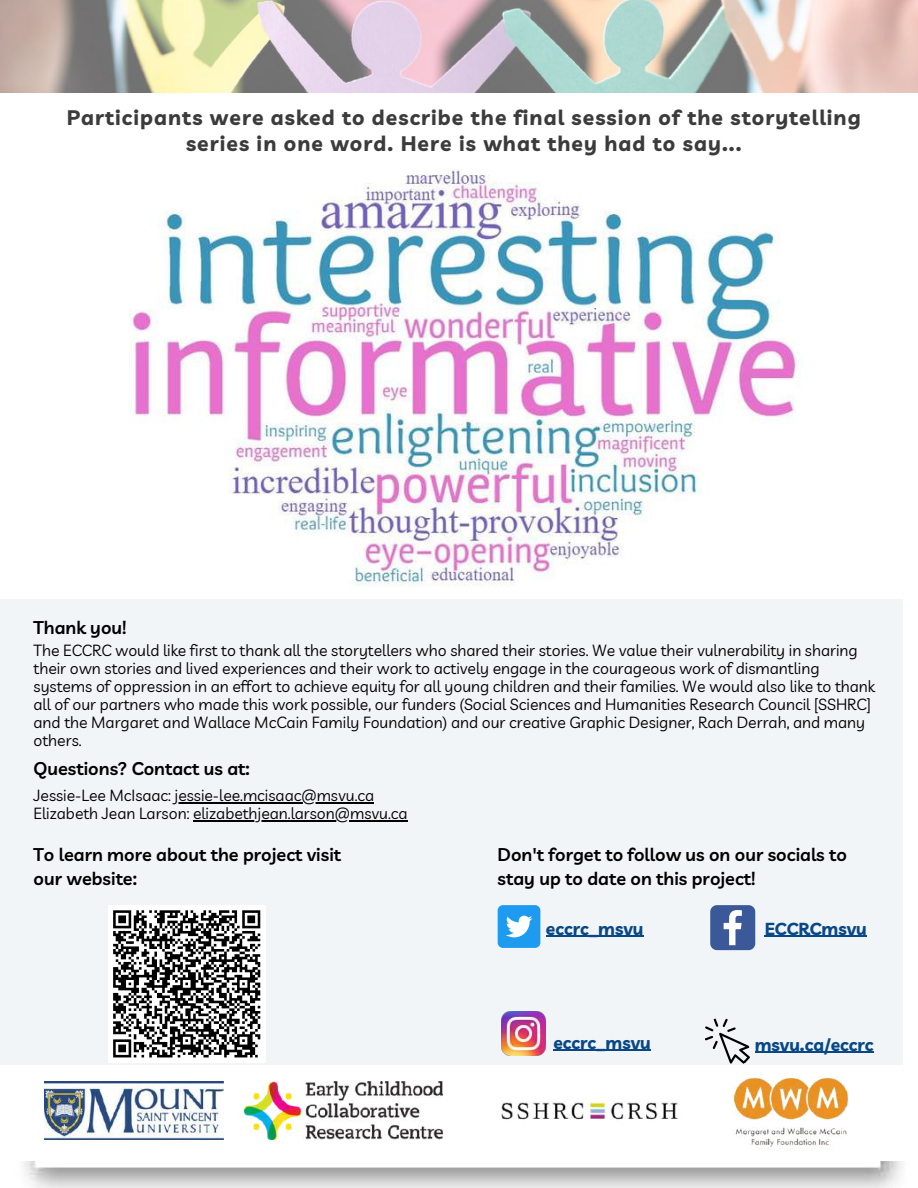
<style>
.page{position:relative;width:918px;height:1188px;background:#fff}
.page>*{position:absolute;margin:0;border:0;box-sizing:border-box;transform-origin:0 0}
.t1{font:700 21px/25.8px "Livvic";letter-spacing:.05em;color:#3b3b3b;text-align:center}
.t2{font:600 18px/24.8px "Livvic";color:#000}
.t3{font:700 17.4px "Livvic";color:#084887}
.t4{font:15.75px/18px "Livvic";color:#000}
</style>
<div class="page">
<img style="left:0;top:0;width:918px;height:92px">
<div style="left:0;top:599px;width:902px;height:465px;background:#f2f5f7"></div>
<div style="left:498px;top:905px;width:42px;height:43px;background:#1d9bf0;border-radius:5px"></div>
<svg style="left:506px;top:916px;width:26px;height:21px"></svg>
<img style="left:502px;top:1012px;width:44px;height:44px">
<svg style="left:710px;top:905px;width:45px;height:45px"></svg>
<svg style="left:704px;top:1018px;width:50px;height:47px"></svg>
<div style="left:108px;top:905px;width:157px;height:158px;background:#fff"></div>
<svg style="left:113px;top:910px;width:148px;height:148px"></svg>
<img style="left:45px;top:1082px;width:179px;height:57px">
<img style="left:244px;top:1082px;width:198px;height:57px">
<img style="left:501px;top:1102px;width:177px;height:18px">
<img style="left:733px;top:1077px;width:115px;height:72px">
<img style="left:129px;top:169px;width:667px;height:418px">
<hr style="left:546px;top:936px;width:97px;height:1px;background:#084887">
<hr style="left:553px;top:1050px;width:98px;height:1px;background:#084887">
<hr style="left:765px;top:936px;width:102px;height:1px;background:#084887">
<hr style="left:755px;top:1052px;width:119px;height:1px;background:#084887">
<hr style="left:175px;top:802px;width:199px;height:1px;background:#000">
<hr style="left:193px;top:820px;width:215px;height:1px;background:#000">
<h1 class="t1" style="left:67px;top:104px;width:796px">Participants were asked to describe the final session of the storytelling series in one word. Here is what they had to say...</h1>
<p class="t2" style="left:34px;top:615px;width:94px">Thank you!</p>
<p class="t4" style="left:34px;top:641px;width:843px">The ECCRC would like first to thank all the storytellers who shared their stories. We value their vulnerability in sharing their own stories and lived experiences and their work to actively engage in the courageous work of dismantling systems of oppression in an effort to achieve equity for all young children and their families. We would also like to thank all of our partners who made this work possible, our funders (Social Sciences and Humanities Research Council [SSHRC] and the Margaret and Wallace McCain Family Foundation) and our creative Graphic Designer, Rach Derrah, and many others.</p>
<p class="t2" style="left:34px;top:756px;width:218px">Questions? Contact us at:</p>
<p class="t4" style="left:34px;top:786px;width:376px">Jessie-Lee McIsaac: jessie-lee.mcisaac@msvu.ca<br>Elizabeth Jean Larson: elizabethjean.larson@msvu.ca</p>
<p class="t2" style="left:34px;top:841px;width:309px">To learn more about the project visit our website:</p>
<p class="t2" style="left:498px;top:841px;width:351px">Don't forget to follow us on our socials to stay up to date on this project!</p>
<p class="t3" style="left:546px;top:917px;width:99px">eccrc_msvu</p>
<p class="t3" style="left:553px;top:1031px;width:99px">eccrc_msvu</p>
<p class="t3" style="left:765px;top:917px;width:104px">ECCRCmsvu</p>
<p class="t3" style="left:755px;top:1033px;width:120px">msvu.ca/eccrc</p>
</div>
